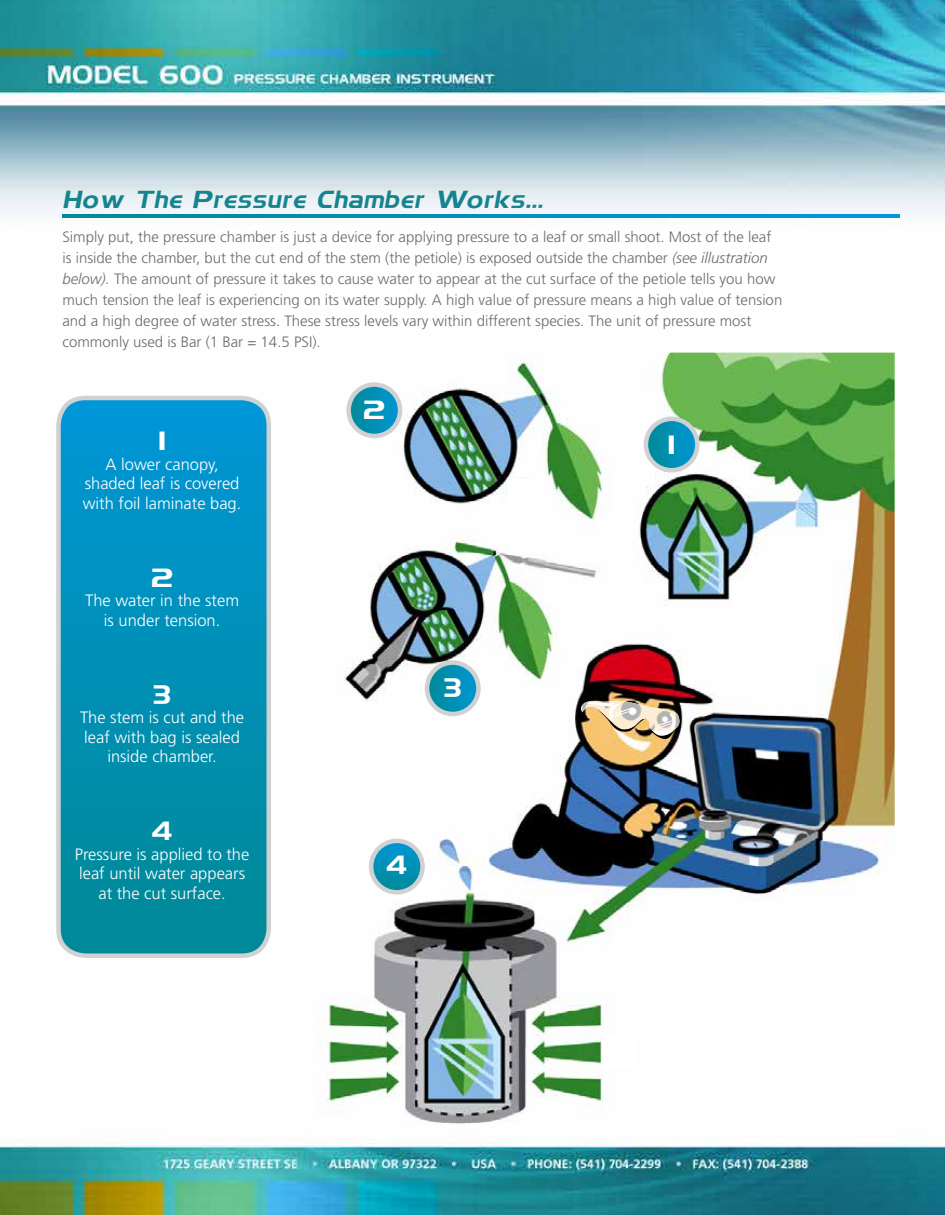
<style>
.page{position:relative;width:945px;height:1215px;background:#fff}
.page>*{position:absolute;margin:0;border:0;box-sizing:border-box;transform-origin:0 0}
.t1{font:25.5px "Hamlet";color:#fff}
.t2{font:italic 24px "Hamlet";color:#15848f}
.t3{font:300 16.5px/19.5px "Frutiger";color:#fff;text-align:center}
.t4{font:300 15px/21px "Frutiger";color:#6b6c6f}
.s1{font-style:italic}
</style>
<div class="page">
<img style="left:0;top:0;width:945px;height:1215px">
<svg style="left:58px;top:398px;width:211px;height:558px;background:#0190b6"></svg>
<div style="left:56px;top:396px;width:215px;height:562px;border:4px solid #cfd1d2;border-radius:27px"></div>
<img style="left:311px;top:353px;width:584px;height:783px">
<img style="left:582px;top:701px;width:99px;height:29px">
<svg style="left:586px;top:702px;width:90px;height:37px;background:#d4bf9b"></svg>
<div style="left:335px;top:618px;width:34px;height:37px;background:#fff"></div>
<div style="left:603px;top:1037px;width:34px;height:32px;background:#fff"></div>
<svg style="left:647px;top:457px;width:16px;height:14px"></svg>
<div style="left:508px;top:480px;width:34px;height:31px;background:#fff"></div>
<svg style="left:646px;top:419px;width:51px;height:51px;background:#1295b7"></svg>
<div style="left:644px;top:417px;width:56px;height:55px;border:4px solid #cfd1d2;border-radius:50%"></div>
<svg style="left:349px;top:385px;width:51px;height:51px;background:#1495b7"></svg>
<div style="left:346px;top:382px;width:56px;height:56px;border:4px solid #cfd1d2;border-radius:50%"></div>
<svg style="left:427px;top:663px;width:51px;height:51px;background:#1395b7"></svg>
<div style="left:425px;top:660px;width:56px;height:56px;border:4px solid #cfd1d2;border-radius:50%"></div>
<svg style="left:371px;top:841px;width:52px;height:51px;background:#1696b9"></svg>
<div style="left:369px;top:839px;width:56px;height:56px;border:4px solid #cfd1d2;border-radius:50%"></div>
<svg style="left:62px;top:215px;width:837px;height:3px;background:#0090b9"></svg>
<h2 class="t2" style="left:62px;top:189px;width:487px">How The Pressure Chamber Works...</h2>
<p class="t4" style="left:62px;top:227px;width:721px">Simply put, the pressure chamber is just a device for applying pressure to a leaf or small shoot. Most of the leaf is inside the chamber, but the cut end of the stem (the petiole) is exposed outside the chamber <span class="s1">(see illustration below).</span> The amount of pressure it takes to cause water to appear at the cut surface of the petiole tells you how much tension the leaf is experiencing on its water supply. A high value of pressure means a high value of tension and a high degree of water stress. These stress levels vary within different species. The unit of pressure most commonly used is Bar (1 Bar = 14.5 PSI).</p>
<h1 class="t1" style="left:159px;top:430px;width:9px">1</h1>
<p class="t3" style="left:83px;top:454px;width:160px">A lower canopy, shaded leaf is covered with foil laminate bag.</p>
<h1 class="t1" style="left:151px;top:566px;width:24px">2</h1>
<p class="t3" style="left:85px;top:591px;width:156px">The water in the stem is under tension.</p>
<h1 class="t1" style="left:153px;top:683px;width:20px">3</h1>
<p class="t3" style="left:80px;top:708px;width:166px">The stem is cut and the leaf with bag is sealed inside chamber.</p>
<h1 class="t1" style="left:151px;top:820px;width:23px">4</h1>
<p class="t3" style="left:75px;top:844px;width:176px">Pressure is applied to the leaf until water appears at the cut surface.</p>
<h1 class="t1" style="left:363px;top:399px;width:24px">2</h1>
<h1 class="t1" style="left:443px;top:677px;width:20px">3</h1>
<h1 class="t1" style="left:386px;top:854px;width:23px">4</h1>
<h1 class="t1" style="left:668px;top:433px;width:9px">1</h1>
</div>
